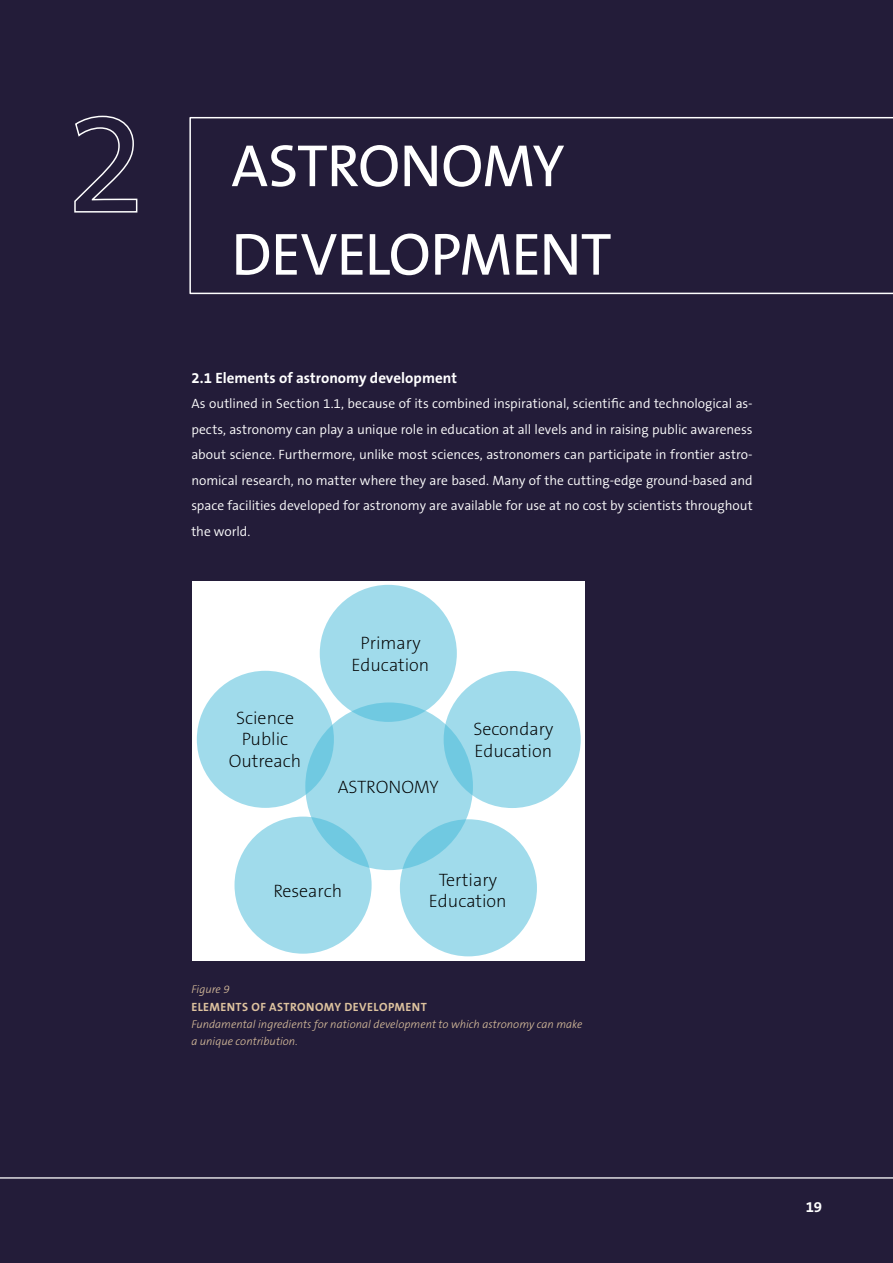
<style>
.page{position:relative;width:893px;height:1263px;background:#231c39}
.page>*{position:absolute;margin:0;border:0;box-sizing:border-box;transform-origin:0 0}
.t1{font:60px "The Sans B5 Plain";letter-spacing:-.02em;color:#fff}
.t2{font:200 18px/21.6px "The Sans B2";color:#000;text-align:center}
.t3{font:700 15px "The Sans B7";color:#fff}
.t4{font:300 13.5px/25.5px "The Sans B4";color:#fff;text-align:justify}
.t5{font:700 12px "The Sans B7";letter-spacing:.035em;color:#dec39f}
.t6{font:italic 300 11.25px/17.2px "The Sans B3";color:#dec39f}
</style>
<div class="page">
<svg style="left:189px;top:117px;width:704px;height:177px"></svg>
<svg style="left:74px;top:115px;width:64px;height:98px"></svg>
<div style="left:192px;top:581px;width:392px;height:379px;background:#fff"></div>
<div style="left:305px;top:702px;width:168px;height:168px;background:#a0dbeb;border-radius:50%"></div>
<svg style="left:197px;top:671px;width:137px;height:137px;background:#9cd9ea"></svg>
<svg style="left:444px;top:671px;width:137px;height:137px;background:#9cd9ea"></svg>
<svg style="left:320px;top:585px;width:137px;height:137px;background:#9dd9ea"></svg>
<svg style="left:400px;top:819px;width:137px;height:137px;background:#9cd9ea"></svg>
<svg style="left:234px;top:816px;width:138px;height:138px;background:#9ddaea"></svg>
<hr style="left:0;top:1177px;width:893px;height:1px;background:#fff">
<h1 class="t1" style="left:231px;top:134px;width:168px">ASTRONO</h1>
<h1 class="t1" style="left:482px;top:134px;width:84px">MY</h1>
<h1 class="t1" style="left:231px;top:222px;width:382px">DEVELOPMENT</h1>
<p class="t3" style="left:191px;top:370px;width:267px">2.1 Elements of astronomy development</p>
<p class="t4" style="left:191px;top:391px;width:563px">As outlined in Section 1.1, because of its combined inspirational, scientific and technological as&shy;pects, astronomy can play a unique role in education at all levels and in raising public awareness about science. Furthermore, unlike most sciences, astronomers can participate in frontier astro&shy;nomical research, no matter where they are based. Many of the cutting-edge ground-based and space facilities developed for astronomy are available for use at no cost by scientists throughout the world.</p>
<h2 class="t2" style="left:229px;top:707px;width:74px">Science<br>Public<br>Outreach</h2>
<h2 class="t2" style="left:352px;top:633px;width:79px">Primary<br>Education</h2>
<h2 class="t2" style="left:338px;top:776px;width:102px">ASTRONOMY</h2>
<h2 class="t2" style="left:473px;top:719px;width:82px;text-align:left">Secondary<br>Education</h2>
<h2 class="t2" style="left:273px;top:881px;width:70px">Research</h2>
<h2 class="t2" style="left:429px;top:869px;width:79px">Tertiary<br>Education</h2>
<p class="t6" style="left:191px;top:981px;width:40px">Figure 9</p>
<p class="t5" style="left:191px;top:1000px;width:237px">ELEMENTS OF ASTRONOMY DEVELOPMENT</p>
<p class="t6" style="left:191px;top:1016px;width:393px">Fundamental ingredients for national development to which astronomy can make a unique contribution.</p>
<p class="t3" style="left:806px;top:1199px;width:18px">19</p>
</div>
